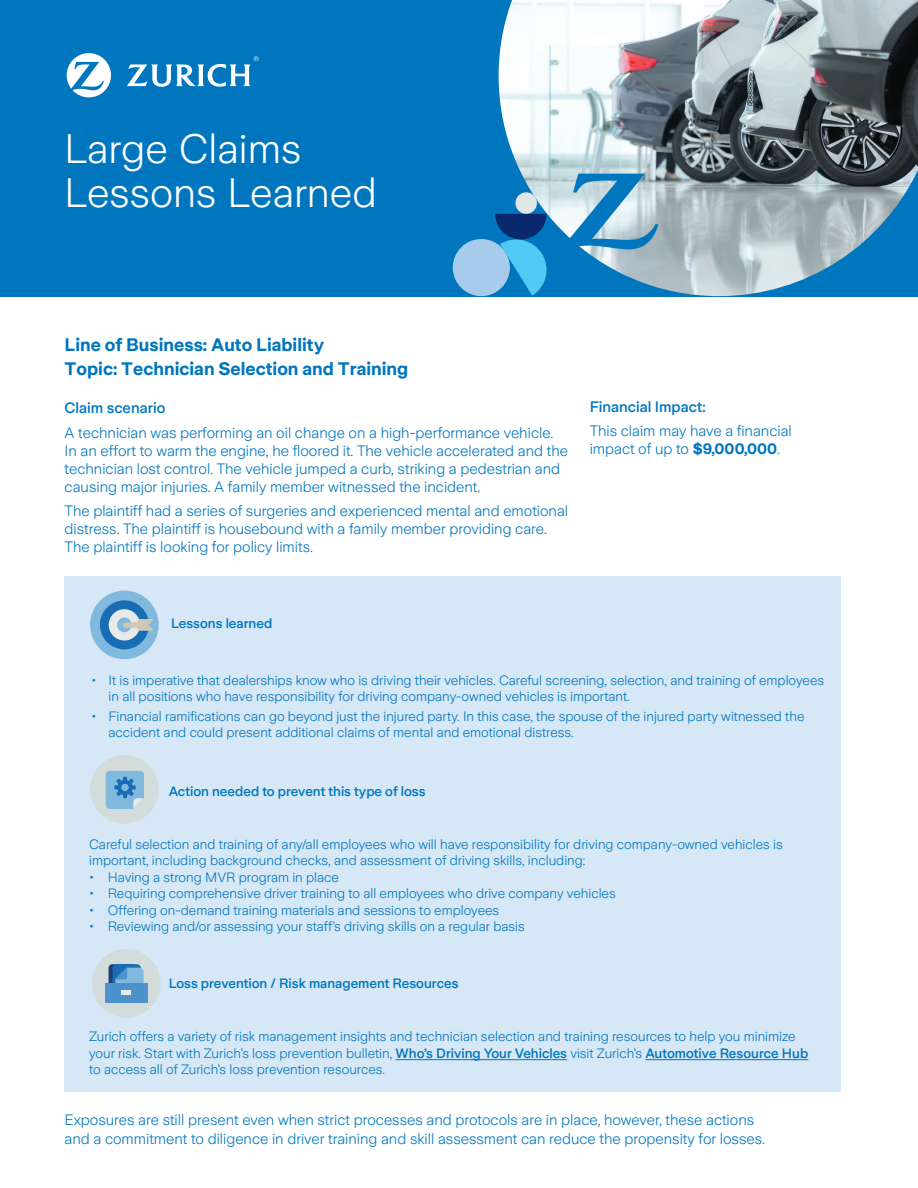
<style>
.page{position:relative;width:918px;height:1188px;background:#fff}
.page>*{position:absolute;margin:0;border:0;box-sizing:border-box;transform-origin:0 0}
.H2_Black{font:300 40.8px "Zurich Sans";color:#fff}
.Body_Copy__2{font:700 18px/24px "Zurich Sans";color:#0076be}
.Body_Copy__2-2{font:300 15px/18px "Zurich Sans";color:#0076be}
.Body_Copy__2-3{font:500 15px "Zurich Sans";color:#0076be}
.Body_Copy__2-4{font:300 13.5px/16.5px "Zurich Sans";color:#0076be}
.Body_Copy__2-5{font:500 13.5px "Zurich Sans";color:#0076be}
.s1{font-weight:700}
.s2{font-weight:500}
</style>
<div class="page">
<div style="left:65px;top:577px;width:776px;height:515px;background:#d6e7f6"></div>
<hr style="left:396px;top:1059px;width:171px;height:1px;background:#0076be">
<hr style="left:645px;top:1059px;width:163px;height:1px;background:#0076be">
<div style="left:0;top:0;width:918px;height:296px;background:#0076be"></div>
<img style="left:499px;top:0;width:419px;height:296px">
<svg style="left:564px;top:174px;width:94px;height:75px"></svg>
<svg style="left:67px;top:53px;width:44px;height:44px"></svg>
<svg style="left:127px;top:56px;width:132px;height:31px"></svg>
<div style="left:453px;top:239px;width:57px;height:57px;background:#a7cbeb;border-radius:50%"></div>
<svg style="left:495px;top:214px;width:56px;height:82px"></svg>
<div style="left:515px;top:192px;width:22px;height:22px;background:#e0e7e6;border-radius:50%"></div>
<div style="left:90px;top:755px;width:69px;height:69px;background:#d4dcdb;border-radius:50%"></div>
<svg style="left:106px;top:771px;width:38px;height:38px"></svg>
<div style="left:121px;top:784px;width:8px;height:7px;background:#81b9de;border-radius:50%"></div>
<div style="left:92px;top:949px;width:69px;height:69px;background:#d4dcdb;border-radius:50%"></div>
<svg style="left:109px;top:964px;width:35px;height:19px"></svg>
<div style="left:105px;top:983px;width:43px;height:19px;background:#4c92cd"></div>
<div style="left:122px;top:990px;width:9px;height:5px;background:#e8e9ea"></div>
<div style="left:90px;top:591px;width:69px;height:68px;background:#81b9de;border-radius:50%"></div>
<div style="left:100px;top:600px;width:49px;height:49px;background:#186db4;border-radius:50%"></div>
<div style="left:109px;top:609px;width:31px;height:32px;background:#e8e9ea;border-radius:50%"></div>
<div style="left:117px;top:618px;width:15px;height:14px;background:#81b9de;border-radius:50%"></div>
<svg style="left:123px;top:619px;width:31px;height:12px"></svg>
<p class="H2_Black" style="left:64px;top:127px;width:239px">Large Claims</p>
<p class="H2_Black" style="left:64px;top:171px;width:314px">Lessons Learned</p>
<p class="Body_Copy__2" style="left:65px;top:333px;width:345px">Line of Business: Auto Liability<br>Topic: Technician Selection and Training</p>
<p class="Body_Copy__2-3" style="left:65px;top:400px;width:102px">Claim scenario</p>
<p class="Body_Copy__2-2" style="left:65px;top:424px;width:505px">A technician was performing an oil change on a high-performance vehicle.<br>In an effort to warm the engine, he floored it. The vehicle accelerated and the technician lost control. The vehicle jumped a curb, striking a pedestrian and causing major injuries. A family member witnessed the incident.</p>
<p class="Body_Copy__2-2" style="left:65px;top:503px;width:505px">The plaintiff had a series of surgeries and experienced mental and emotional distress. The plaintiff is housebound with a family member providing care.<br>The plaintiff is looking for policy limits.</p>
<p class="Body_Copy__2-3" style="left:590px;top:398px;width:117px">Financial Impact:</p>
<p class="Body_Copy__2-2" style="left:590px;top:422px;width:204px">This claim may have a financial impact of up to <span class="s1">$9,000,000</span>.</p>
<p class="Body_Copy__2-5" style="left:171px;top:616px;width:103px">Lessons learned</p>
<p class="Body_Copy__2-4" style="left:109px;top:672px;width:717px;text-indent:-17px">• It is imperative that dealerships know who is driving their vehicles. Careful screening, selection, and training of employees in all positions who have responsibility for driving company-owned vehicles is important.</p>
<p class="Body_Copy__2-4" style="left:109px;top:708px;width:697px;text-indent:-17px">• Financial ramifications can go beyond just the injured party. In this case, the spouse of the injured party witnessed the accident and could present additional claims of mental and emotional distress.</p>
<p class="Body_Copy__2-5" style="left:169px;top:784px;width:258px">Action needed to prevent this type of loss</p>
<p class="Body_Copy__2-4" style="left:89px;top:836px;width:695px">Careful selection and training of any/all employees who will have responsibility for driving company-owned vehicles is important, including background checks, and assessment of driving skills, including:</p>
<p class="Body_Copy__2-4" style="left:89px;top:869px;width:251px">• Having a strong MVR program in place</p>
<p class="Body_Copy__2-4" style="left:89px;top:886px;width:528px">• Requiring comprehensive driver training to all employees who drive company vehicles</p>
<p class="Body_Copy__2-4" style="left:89px;top:902px;width:412px">• Offering on-demand training materials and sessions to employees</p>
<p class="Body_Copy__2-4" style="left:89px;top:919px;width:437px">• Reviewing and/or assessing your staff’s driving skills on a regular basis</p>
<p class="Body_Copy__2-5" style="left:169px;top:976px;width:291px">Loss prevention / Risk management Resources</p>
<p class="Body_Copy__2-4" style="left:89px;top:1028px;width:721px">Zurich offers a variety of risk management insights and technician selection and training resources to help you minimize your risk. Start with Zurich’s loss prevention bulletin, <span class="s2">Who’s Driving Your Vehicles</span> visit Zurich’s <span class="s2">Automotive Resource Hub </span>to access all of Zurich’s loss prevention resources.</p>
<p class="Body_Copy__2-2" style="left:65px;top:1110px;width:702px;line-height:19.5px">Exposures are still present even when strict processes and protocols are in place, however, these actions and a commitment to diligence in driver training and skill assessment can reduce the propensity for losses.</p>
</div>
